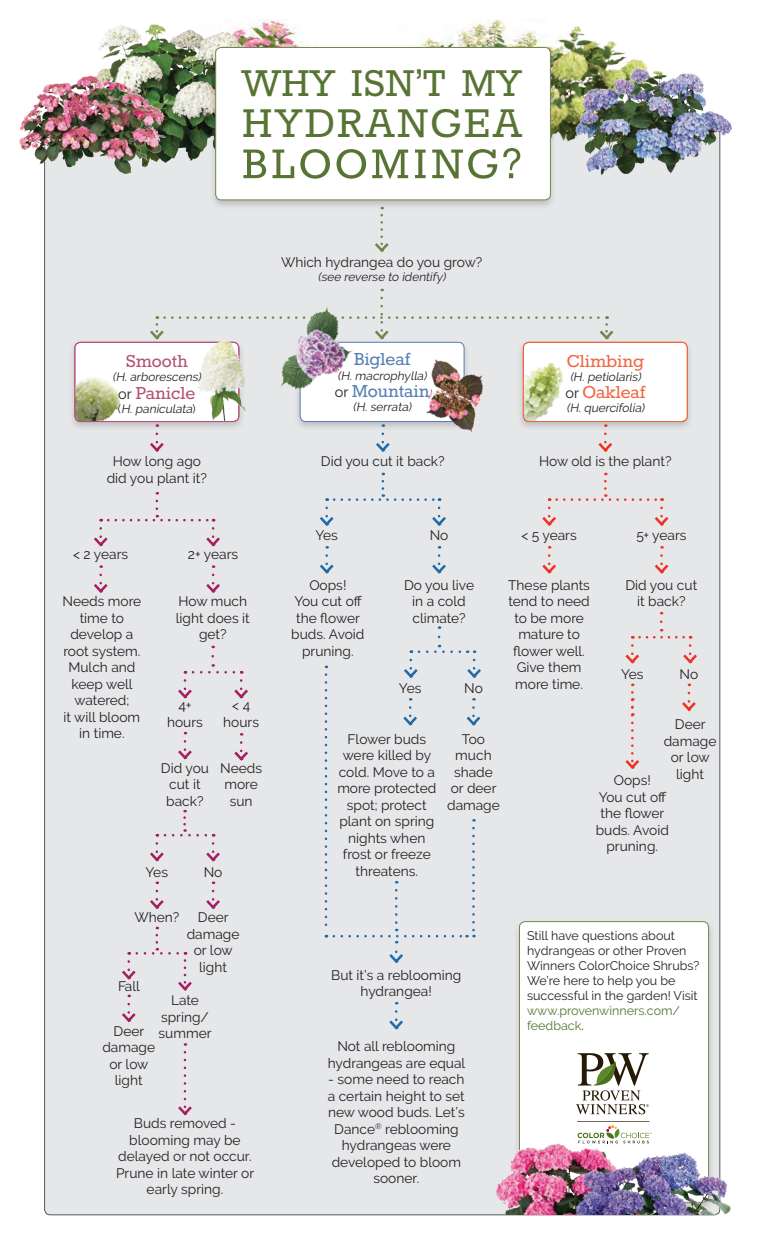
<style>
.page{position:relative;width:765px;height:1260px;background:#fff}
.page>*{position:absolute;margin:0;border:0;box-sizing:border-box;transform-origin:0 0}
.t1{font:50.88px "Rokkitt";letter-spacing:.065em;color:#587434}
.t2{font:49.12px "Rokkitt";letter-spacing:.045em;color:#587434}
.t3{font:45.75px "Rokkitt";color:#587434}
.t4{font:21.25px "Rokkitt";color:#f06642}
.t5{font:21.25px "Rokkitt";color:#547eb6}
.t6{font:21.25px "Rokkitt";color:#b35077}
.t7{font:13.75px/16.5px "Raleway";color:#231f20;text-align:center}
.t8{font:12.5px/15px "Raleway";color:#231f20}
.t9{font:12.5px/15px "Raleway";color:#587434}
.t10{font:italic 11.88px "Raleway";color:#231f20}
.s1{font-family:"Raleway";font-size:14.5px;color:#231f20}
.s2{font-style:normal}
.s3{color:#231f20}
</style>
<div class="page">
<img style="left:283px;top:22px;width:18px;height:23px">
<img style="left:421px;top:20px;width:80px;height:25px">
<div style="left:45px;top:123px;width:675px;height:1092px;background:#e6e7e9;border-radius:6px"></div>
<div style="left:513px;top:919px;width:202px;height:294px;background:#231f20;opacity:.21"></div>
<div style="left:520px;top:922px;width:189px;height:280px;background:#fff;border-radius:6px"></div>
<div style="left:519px;top:921px;width:190px;height:281px;border:1px solid #72864e;border-radius:6px"></div>
<div style="left:517px;top:340px;width:177px;height:92px;background:#231f20;opacity:.21"></div>
<div style="left:523px;top:342px;width:164px;height:80px;background:#fff;border-radius:6px"></div>
<svg style="left:598px;top:434px;width:15px;height:18px"></svg>
<svg style="left:542px;top:508px;width:14px;height:18px"></svg>
<svg style="left:542px;top:556px;width:14px;height:18px"></svg>
<svg style="left:654px;top:508px;width:15px;height:18px"></svg>
<svg style="left:654px;top:556px;width:15px;height:18px"></svg>
<svg style="left:625px;top:645px;width:14px;height:19px"></svg>
<svg style="left:625px;top:692px;width:14px;height:77px"></svg>
<svg style="left:683px;top:645px;width:14px;height:19px"></svg>
<svg style="left:682px;top:693px;width:14px;height:18px"></svg>
<svg style="left:557px;top:481px;width:106px;height:20px"></svg>
<svg style="left:640px;top:622px;width:51px;height:17px"></svg>
<img style="left:523px;top:363px;width:40px;height:58px">
<div style="left:523px;top:342px;width:164px;height:80px;border:1px solid #f06642;border-radius:6px"></div>
<img style="left:98px;top:19px;width:185px;height:142px">
<img style="left:485px;top:21px;width:159px;height:121px">
<div style="left:68px;top:340px;width:177px;height:92px;background:#231f20;opacity:.21"></div>
<div style="left:75px;top:342px;width:164px;height:80px;background:#fff;border-radius:6px"></div>
<svg style="left:375px;top:215px;width:14px;height:37px"></svg>
<svg style="left:150px;top:434px;width:14px;height:18px"></svg>
<svg style="left:94px;top:528px;width:14px;height:19px"></svg>
<svg style="left:178px;top:680px;width:14px;height:19px"></svg>
<svg style="left:150px;top:843px;width:14px;height:19px"></svg>
<svg style="left:178px;top:741px;width:14px;height:19px"></svg>
<svg style="left:150px;top:891px;width:14px;height:18px"></svg>
<svg style="left:94px;top:575px;width:14px;height:18px"></svg>
<svg style="left:206px;top:528px;width:14px;height:19px"></svg>
<svg style="left:234px;top:680px;width:14px;height:19px"></svg>
<svg style="left:206px;top:843px;width:14px;height:19px"></svg>
<svg style="left:122px;top:1004px;width:14px;height:19px"></svg>
<svg style="left:234px;top:743px;width:14px;height:18px"></svg>
<svg style="left:206px;top:891px;width:14px;height:18px"></svg>
<svg style="left:178px;top:1052px;width:14px;height:64px"></svg>
<svg style="left:206px;top:575px;width:14px;height:18px"></svg>
<svg style="left:147px;top:298px;width:450px;height:44px"></svg>
<svg style="left:597px;top:316px;width:19px;height:26px"></svg>
<svg style="left:108px;top:501px;width:106px;height:20px"></svg>
<svg style="left:193px;top:656px;width:49px;height:18px"></svg>
<svg style="left:165px;top:818px;width:49px;height:18px"></svg>
<svg style="left:122px;top:935px;width:70px;height:62px"></svg>
<img style="left:75px;top:377px;width:46px;height:45px">
<img style="left:570px;top:63px;width:162px;height:156px">
<div style="left:209px;top:45px;width:348px;height:165px;background:#231f20;opacity:.21"></div>
<div style="left:216px;top:47px;width:334px;height:153px;background:#fff;border-radius:6px"></div>
<div style="left:216px;top:47px;width:335px;height:153px;border:1px solid #72864e;border-radius:6px"></div>
<img style="left:19px;top:71px;width:151px;height:131px">
<svg style="left:576px;top:1053px;width:73px;height:61px"></svg>
<hr style="left:577px;top:1121px;width:73px;height:1px;background:#251a05">
<svg style="left:578px;top:1125px;width:74px;height:12px"></svg>
<img style="left:488px;top:1137px;width:243px;height:78px">
<div style="left:75px;top:342px;width:164px;height:80px;border:1px solid #b35077;border-radius:6px"></div>
<img style="left:193px;top:336px;width:56px;height:85px">
<div style="left:293px;top:340px;width:178px;height:92px;background:#231f20;opacity:.21"></div>
<div style="left:300px;top:342px;width:164px;height:80px;background:#fff;border-radius:6px"></div>
<div style="left:300px;top:342px;width:164px;height:80px;border:1px solid #547eb6;border-radius:6px"></div>
<svg style="left:376px;top:434px;width:14px;height:18px"></svg>
<svg style="left:320px;top:508px;width:14px;height:18px"></svg>
<svg style="left:320px;top:556px;width:14px;height:18px"></svg>
<svg style="left:432px;top:508px;width:14px;height:18px"></svg>
<svg style="left:432px;top:556px;width:14px;height:18px"></svg>
<svg style="left:404px;top:660px;width:14px;height:18px"></svg>
<svg style="left:403px;top:708px;width:14px;height:18px"></svg>
<svg style="left:389px;top:951px;width:14px;height:12px"></svg>
<svg style="left:389px;top:1011px;width:14px;height:19px"></svg>
<svg style="left:467px;top:660px;width:14px;height:18px"></svg>
<svg style="left:466px;top:708px;width:15px;height:18px"></svg>
<svg style="left:334px;top:481px;width:106px;height:20px"></svg>
<svg style="left:419px;top:637px;width:49px;height:16px"></svg>
<svg style="left:325px;top:675px;width:2px;height:262px"></svg>
<svg style="left:334px;top:828px;width:141px;height:115px"></svg>
<img style="left:406px;top:348px;width:77px;height:84px">
<img style="left:256px;top:302px;width:107px;height:100px">
<h3 class="t3" style="left:242px;top:62px;width:282px">WHY ISN’T MY</h3>
<h2 class="t2" style="left:242px;top:101px;width:281px">HYDRANGEA</h2>
<h1 class="t1" style="left:242px;top:140px;width:282px">BLOOMING?</h1>
<p class="t7" style="left:281px;top:254px;width:203px">Which hydrangea do you grow?</p>
<p class="t10" style="left:318px;top:270px;width:132px">(see reverse to identify)</p>
<h3 class="t6" style="left:126px;top:351px;width:63px">Smooth</h3>
<p class="t10" style="left:113px;top:370px;width:92px">(H.arborescens)</p>
<h3 class="t6" style="left:118px;top:383px;width:78px"><span class="s1">or</span> Panicle</h3>
<p class="t10" style="left:118px;top:402px;width:79px"><span class="s2">(</span> H.paniculata<span class="s2">)</span></p>
<p class="t7" style="left:107px;top:453px;width:102px">How long ago did you plant it?</p>
<p class="t7" style="left:73px;top:546px;width:57px">&lt; 2 years</p>
<p class="t7" style="left:188px;top:546px;width:52px">2+ years</p>
<p class="t7" style="left:63px;top:593px;width:80px">Needs more time to develop a root system.<br>Mulch and keep well watered;<br>it will bloom in time.</p>
<p class="t7" style="left:176px;top:593px;width:75px">How much light does it get?</p>
<p class="t7" style="left:167px;top:697px;width:37px">4+ hours</p>
<p class="t7" style="left:223px;top:697px;width:37px">&lt; 4 hours</p>
<p class="t7" style="left:161px;top:759px;width:50px">Did you cut it back?</p>
<p class="t7" style="left:220px;top:759px;width:43px">Needs more sun</p>
<p class="t7" style="left:146px;top:864px;width:24px">Yes</p>
<p class="t7" style="left:204px;top:864px;width:20px">No</p>
<p class="t7" style="left:134px;top:909px;width:46px">When?</p>
<p class="t7" style="left:118px;top:978px;width:23px">Fall</p>
<p class="t7" style="left:187px;top:909px;width:54px">Deer damage or low light</p>
<p class="t7" style="left:171px;top:992px;width:29px">Late</p>
<p class="t7" style="left:161px;top:1008px;width:49px">spring/</p>
<p class="t7" style="left:114px;top:1025px;width:100px">Deer summer</p>
<p class="t7" style="left:102px;top:1039px;width:54px">damage or low light</p>
<p class="t7" style="left:116px;top:1115px;width:140px">Buds removed - blooming may be delayed or not occur.<br>Prune in late winter or early spring.</p>
<h3 class="t5" style="left:354px;top:349px;width:58px">Bigleaf</h3>
<p class="t10" style="left:338px;top:368px;width:93px">(H.macrophylla)</p>
<h3 class="t5" style="left:335px;top:381px;width:96px"><span class="s1">or</span> Mountain</h3>
<p class="t10" style="left:353px;top:400px;width:62px">(H.serrata)</p>
<p class="t7" style="left:321px;top:453px;width:125px">Did you cut it back?</p>
<h3 class="t4" style="left:567px;top:351px;width:79px">Climbing</h3>
<p class="t10" style="left:570px;top:370px;width:75px">(H.petiolaris)</p>
<h3 class="t4" style="left:565px;top:382px;width:82px"><span class="s1">or</span> Oakleaf</h3>
<p class="t10" style="left:566px;top:401px;width:82px">(H.quercifolia)</p>
<p class="t7" style="left:539px;top:453px;width:134px">How old is the plant?</p>
<p class="t7" style="left:315px;top:527px;width:24px">Yes</p>
<p class="t7" style="left:430px;top:527px;width:20px">No</p>
<p class="t7" style="left:521px;top:527px;width:57px">&lt; 5 years</p>
<p class="t7" style="left:636px;top:527px;width:52px">5+ years</p>
<p class="t7" style="left:291px;top:576px;width:75px">Oops!<br>You cut off the flower buds. Avoid pruning.</p>
<p class="t7" style="left:404px;top:576px;width:72px">Do you live in a cold climate?</p>
<p class="t7" style="left:399px;top:680px;width:24px">Yes</p>
<p class="t7" style="left:464px;top:680px;width:20px">No</p>
<p class="t7" style="left:508px;top:576px;width:83px">These plants tend to need to be more mature to flower well.<br>Give them more time.</p>
<p class="t7" style="left:625px;top:576px;width:73px">Did you cut it back?</p>
<p class="t7" style="left:621px;top:666px;width:24px">Yes</p>
<p class="t7" style="left:680px;top:666px;width:20px">No</p>
<p class="t7" style="left:337px;top:731px;width:101px">Flower buds were killed by cold. Move to a more protected spot; protect plant on spring nights when frost or freeze threatens.</p>
<p class="t7" style="left:447px;top:731px;width:54px">Too much shade or deer damage</p>
<p class="t7" style="left:664px;top:716px;width:54px">Deer damage or low light</p>
<p class="t7" style="left:596px;top:772px;width:75px">Oops!<br>You cut off the flower buds. Avoid pruning.</p>
<p class="t7" style="left:331px;top:967px;width:131px">But it’s a reblooming hydrangea!</p>
<p class="t7" style="left:328px;top:1038px;width:139px">Not all reblooming hydrangeas are equal</p>
<p class="t7" style="left:328px;top:1071px;width:139px">- some need to reach a certain height to set new wood buds. Let’s<br>Dance<sup>®</sup> reblooming hydrangeas were developed to bloom sooner.</p>
<p class="t8" style="left:527px;top:928px;width:174px">Still have questions about hydrangeas or other Proven<br>Winners ColorChoice Shrubs?<br>We’re here to help you be successful in the garden! Visit</p>
<p class="t9" style="left:527px;top:1003px;width:155px">www.provenwinners.com/ feedback<span class="s3">.</span></p>
</div>
